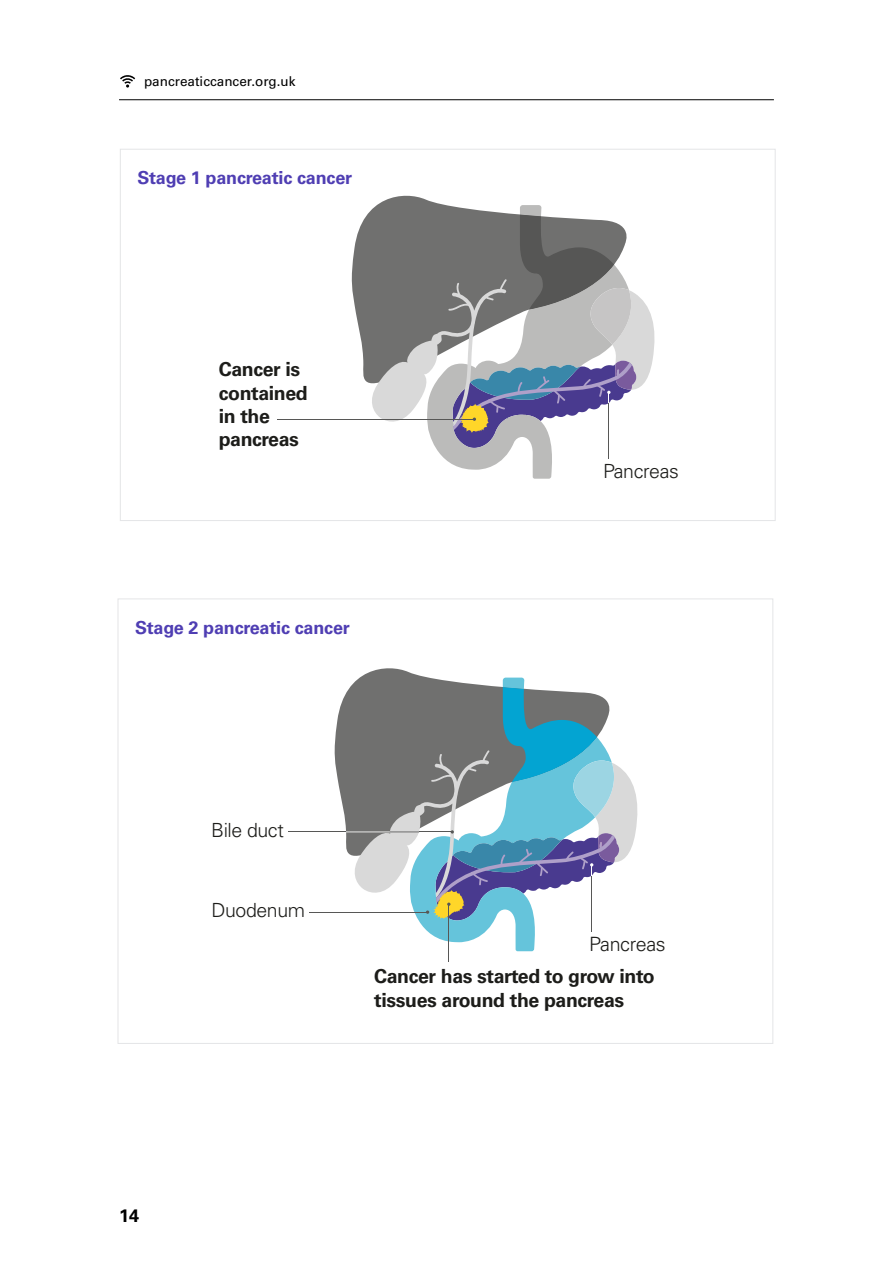
<style>
.page{position:relative;width:893px;height:1263px;background:#fff}
.page>*{position:absolute;margin:0;border:0;box-sizing:border-box;transform-origin:0 0}
.t1{font:300 19.65px "Univers LT Std";letter-spacing:-.02em;color:#1d1d1a}
.t2{font:700 19.5px/23.4px "Univers LT Std";letter-spacing:-.02em;color:#1d1d1a}
.t3{font:300 19.5px "Univers LT Std";letter-spacing:-.02em;color:#1d1d1a}
.t4{font:700 18px "Univers LT Std";letter-spacing:-.01em;color:#4f3eb3}
.t5{font:700 18px "Univers LT Std";color:#000}
.t6{font:13.5px "Univers LT Std";color:#000}
</style>
<div class="page">
<hr style="left:119px;top:99px;width:655px;height:1px;background:#000">
<svg style="left:120px;top:75px;width:15px;height:13px"></svg>
<svg style="left:334px;top:668px;width:189px;height:187px"></svg>
<svg style="left:410px;top:678px;width:182px;height:273px"></svg>
<hr style="left:591px;top:875px;width:1px;height:56px;background:#575756">
<hr style="left:310px;top:912px;width:118px;height:1px;background:#575756">
<hr style="left:289px;top:831px;width:57px;height:1px;background:#575756">
<hr style="left:346px;top:831px;width:44px;height:1px;background:#fff">
<hr style="left:448px;top:904px;width:1px;height:58px;background:#575756">
<svg style="left:350px;top:687px;width:288px;height:233px"></svg>
<svg style="left:351px;top:196px;width:94px;height:187px;fill:#70706f"></svg>
<svg style="left:427px;top:205px;width:125px;height:274px"></svg>
<hr style="left:608px;top:402px;width:1px;height:57px;background:#575756">
<svg style="left:368px;top:215px;width:287px;height:233px"></svg>
<hr style="left:277px;top:419px;width:197px;height:1px;background:#575756">
<p class="t6" style="left:144px;top:73px;width:153px">pancreaticcancer.org.uk</p>
<p class="t4" style="left:137px;top:167px;width:216px">Stage 1 pancreatic cancer</p>
<p class="t2" style="left:219px;top:358px;width:90px">Cancer is contained in the pancreas</p>
<p class="t4" style="left:135px;top:617px;width:216px">Stage 2 pancreatic cancer</p>
<p class="t3" style="left:603px;top:460px;width:77px">Pancreas</p>
<p class="t3" style="left:211px;top:819px;width:74px">Bile duct</p>
<p class="t3" style="left:211px;top:898px;width:95px">Duodenum</p>
<p class="t1" style="left:589px;top:932px;width:78px">Pancreas</p>
<p class="t2" style="left:374px;top:965px;width:282px">Cancer has started to grow into tissues around the pancreas</p>
<p class="t5" style="left:119px;top:1205px;width:22px">14</p>
</div>
